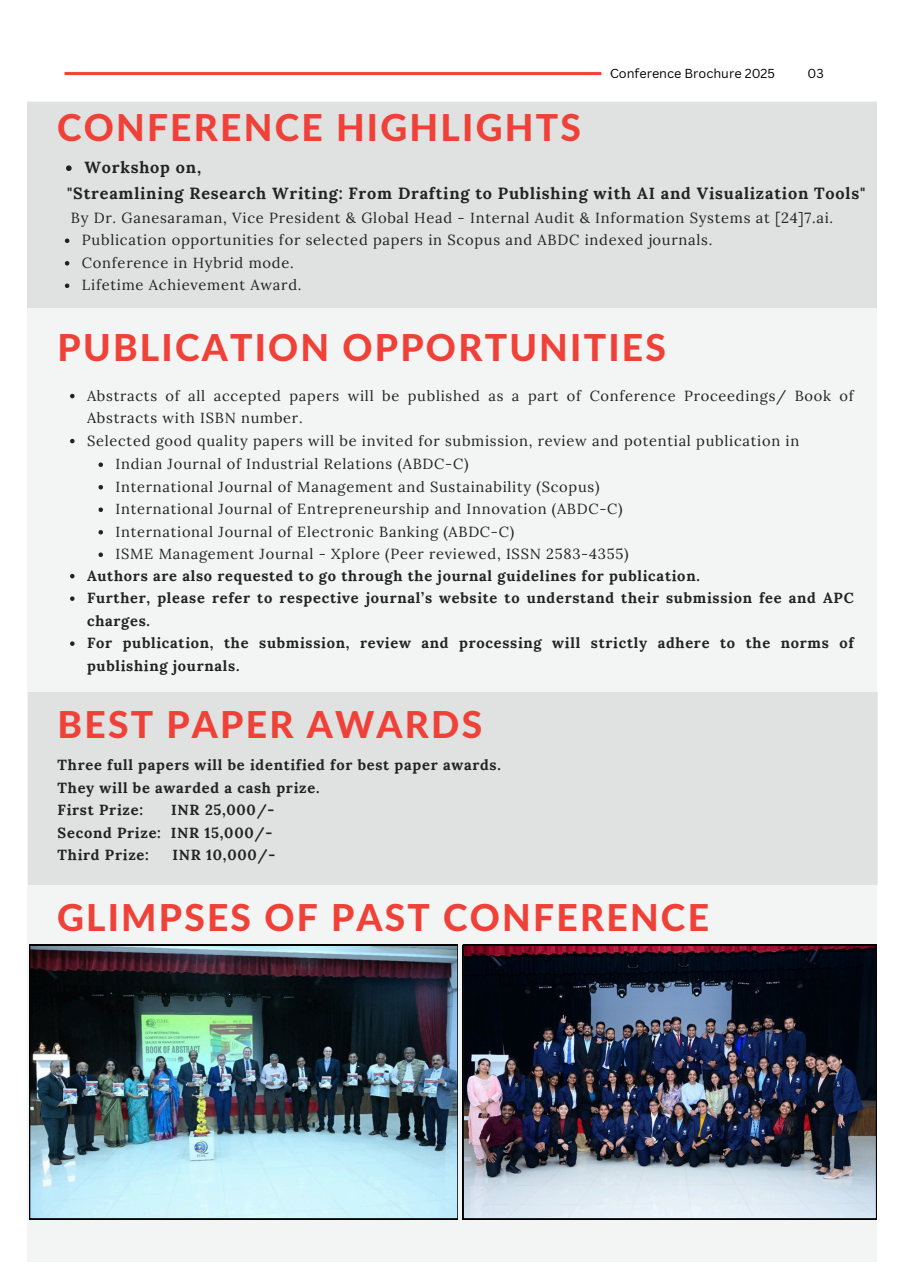
<style>
.page{position:relative;width:906px;height:1275px;background:#fff}
.page>*{position:absolute;margin:0;border:0;box-sizing:border-box;transform-origin:0 0}
.t1{font:800 37.2px "Lato Latin";letter-spacing:.06em;color:#ef4137}
.t2{font:700 16.2px "Lora";letter-spacing:.05em;color:#222}
.t3{font:14.7px/22.5px "Lora";letter-spacing:.05em;color:#222}
.t4{font:700 14.7px/22.5px "Lora";letter-spacing:.05em;color:#222}
.t5{font:12.6px "Canva Sans";color:#000}
</style>
<div class="page">
<img style="left:64px;top:71px;width:538px;height:5px">
<div style="left:27px;top:102px;width:850px;height:1160px;background:#f3f4f4"></div>
<div style="left:27px;top:102px;width:850px;height:206px;background:#e0e1e1"></div>
<div style="left:28px;top:692px;width:849px;height:192px;background:#e0e1e1"></div>
<img style="left:463px;top:945px;width:414px;height:274px">
<img style="left:29px;top:945px;width:429px;height:274px">
<svg style="left:66px;top:165px;width:6px;height:6px"></svg>
<svg style="left:65px;top:238px;width:4px;height:5px"></svg>
<svg style="left:65px;top:261px;width:4px;height:4px"></svg>
<svg style="left:65px;top:283px;width:4px;height:5px"></svg>
<svg style="left:70px;top:394px;width:5px;height:4px"></svg>
<svg style="left:70px;top:439px;width:5px;height:4px"></svg>
<svg style="left:70px;top:574px;width:5px;height:4px"></svg>
<svg style="left:70px;top:596px;width:5px;height:5px"></svg>
<svg style="left:70px;top:641px;width:5px;height:5px"></svg>
<svg style="left:98px;top:462px;width:5px;height:5px"></svg>
<svg style="left:98px;top:485px;width:5px;height:4px"></svg>
<svg style="left:98px;top:507px;width:5px;height:5px"></svg>
<svg style="left:98px;top:530px;width:5px;height:4px"></svg>
<svg style="left:98px;top:552px;width:5px;height:5px"></svg>
<p class="t1" style="left:57px;top:111px;width:525px">CONFERENCE HIGHLIGHTS</p>
<p class="t5" style="left:610px;top:64px;width:166px">Conference Brochure 2025</p>
<p class="t5" style="left:807px;top:64px;width:18px">03</p>
<p class="t2" style="left:85px;top:157px;width:118px">Workshop on,</p>
<h3 class="t2" style="left:67px;top:183px;width:799px">"Streamlining Research Writing: From Drafting to Publishing with AI and Visualization Tools"</h3>
<h3 class="t3" style="left:71px;top:206px;width:764px">By Dr. Ganesaraman, Vice President &amp; Global Head - Internal Audit &amp; Information Systems at [24]7.ai.</h3>
<p class="t3" style="left:82px;top:229px;width:632px">Publication opportunities for selected papers in Scopus and ABDC indexed journals.</p>
<p class="t3" style="left:82px;top:251px;width:213px">Conference in Hybrid mode.</p>
<p class="t3" style="left:82px;top:274px;width:221px">Lifetime Achievement Award.</p>
<p class="t1" style="left:58px;top:331px;width:610px">PUBLICATION OPPORTUNITIES</p>
<p class="t3" style="left:87px;top:384px;width:768px">Abstracts of all accepted papers will be published as a part of Conference Proceedings/ Book of<br>Abstracts with ISBN number.</p>
<p class="t3" style="left:87px;top:429px;width:713px">Selected good quality papers will be invited for submission, review and potential publication in</p>
<p class="t3" style="left:115px;top:452px;width:354px">Indian Journal of Industrial Relations (ABDC-C)</p>
<p class="t3" style="left:115px;top:475px;width:485px">International Journal of Management and Sustainability (Scopus)</p>
<p class="t3" style="left:115px;top:497px;width:509px">International Journal of Entrepreneurship and Innovation (ABDC-C)</p>
<p class="t3" style="left:115px;top:520px;width:400px">International Journal of Electronic Banking (ABDC-C)</p>
<p class="t3" style="left:115px;top:542px;width:514px">ISME Management Journal - Xplore (Peer reviewed, ISSN 2583-4355)</p>
<p class="t4" style="left:87px;top:564px;width:614px">Authors are also requested to go through the journal guidelines for publication.</p>
<p class="t4" style="left:87px;top:586px;width:768px">Further, please refer to respective journal’s website to understand their submission fee and APC charges.</p>
<h1 class="t4" style="left:87px;top:631px;width:768px">For publication, the submission, review and processing will strictly adhere to the norms of publishing journals.</h1>
<h1 class="t1" style="left:58px;top:708px;width:426px">BEST PAPER AWARDS</h1>
<h1 class="t4" style="left:58px;top:754px;width:445px">Three full papers will be identified for best paper awards.<br>They will be awarded a cash prize.<br>First Prize:</h1>
<h1 class="t4" style="left:58px;top:799px;width:218px;text-indent:114px">INR 25,000/-<br>Second Prize: INR 15,000/-<br>Third Prize:</h1>
<h1 class="t4" style="left:172px;top:844px;width:104px">INR 10,000/-</h1>
<p class="t1" style="left:57px;top:900px;width:653px">GLIMPSES OF PAST CONFERENCE</p>
</div>
